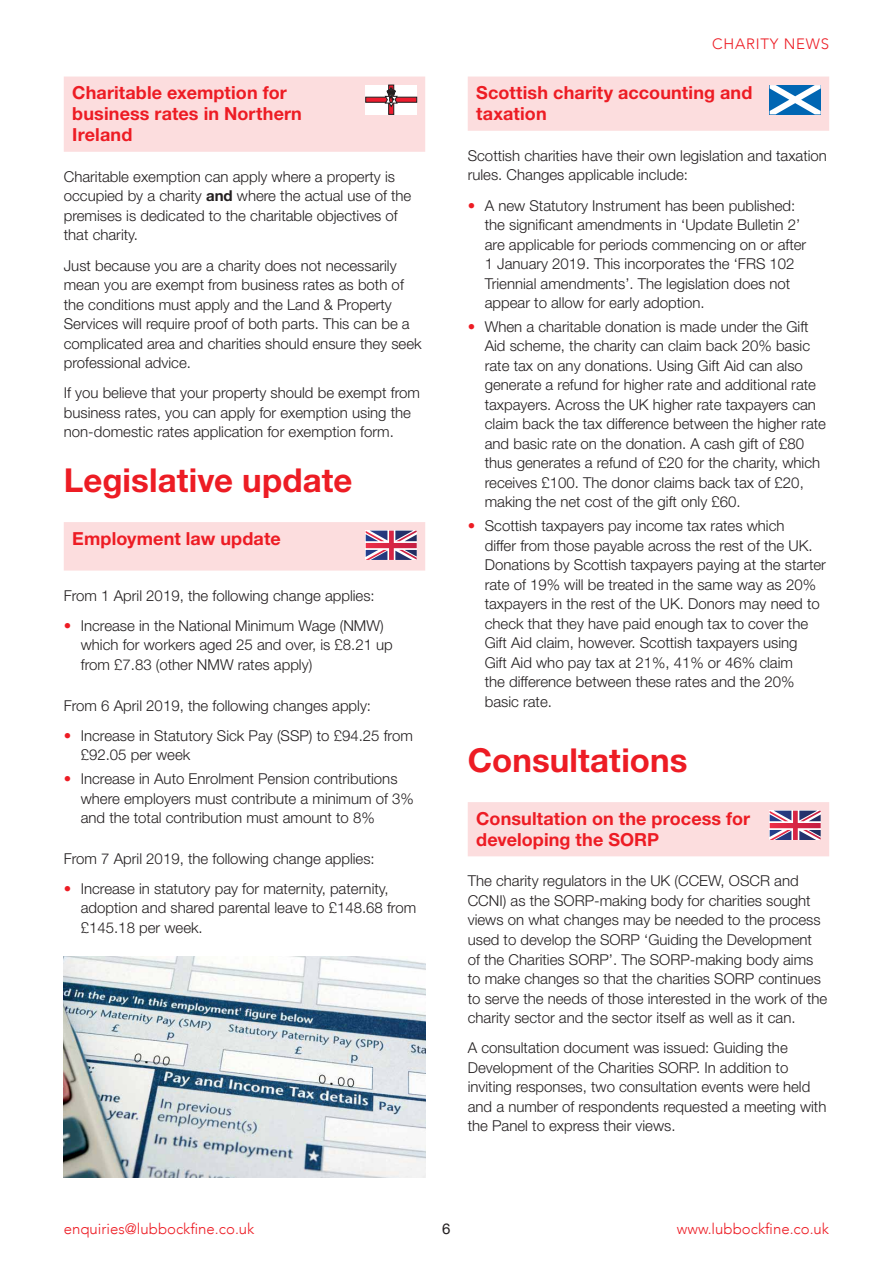
<style>
.page{position:relative;width:893px;height:1263px;background:#fff}
.page>*{position:absolute;margin:0;border:0;box-sizing:border-box;transform-origin:0 0}
.t1{font:700 33px "Helvetica Neue";letter-spacing:.005em;color:#ed1c24}
.t2{font:700 18px/21px "Helvetica Neue";letter-spacing:.005em;color:#ed1c24}
.t3{font:300 15px/19.5px "Helvetica Neue";color:#231f20}
.t4{font:300 15px "Avenir";color:#ed1c24}
.t5{font:300 15px "Avenir";letter-spacing:.05em;color:#ed1c24}
.t6{font:15px "Helvetica Neue";color:#231f20}
.s1{font-weight:700}
.s2{color:#ed1c24}
</style>
<div class="page">
<div style="left:64px;top:77px;width:361px;height:75px;background:#fcddde"></div>
<svg style="left:64px;top:522px;width:361px;height:49px;background:#f4d4d7"></svg>
<svg style="left:468px;top:77px;width:361px;height:54px;background:#efd8dd"></svg>
<svg style="left:468px;top:802px;width:361px;height:54px;background:#f5d4d8"></svg>
<img style="left:64px;top:957px;width:361px;height:221px">
<p class="t2" style="left:72px;top:82px;width:231px">Charitable exemption for business rates in Northern<br>Ireland</p>
<p class="t3" style="left:64px;top:166px;width:349px">Charitable exemption can apply where a property is occupied by a charity <span class="s1">and</span> where the actual use of the premises is dedicated to the charitable objectives of that charity.</p>
<p class="t3" style="left:64px;top:255px;width:359px">Just because you are a charity does not necessarily mean you are exempt from business rates as both of the conditions must apply and the Land &amp; Property Services will require proof of both parts. This can be a complicated area and charities should ensure they seek professional advice.</p>
<p class="t3" style="left:64px;top:383px;width:358px">If you believe that your property should be exempt from business rates, you can apply for exemption using the non-domestic rates application for exemption form.</p>
<h1 class="t1" style="left:64px;top:460px;width:290px">Legislative update</h1>
<p class="t2" style="left:72px;top:527px;width:210px">Employment law update</p>
<p class="t3" style="left:64px;top:585px;width:312px">From 1 April 2019, the following change applies:</p>
<p class="t3" style="left:81px;top:615px;width:314px;text-indent:-17px"><span class="s2">•</span> Increase in the National Minimum Wage (NMW) which for workers aged 25 and over, is £8.21 up from £7.83 (other NMW rates apply)</p>
<p class="t3" style="left:64px;top:695px;width:309px">From 6 April 2019, the following changes apply:</p>
<p class="t3" style="left:81px;top:725px;width:334px;text-indent:-17px"><span class="s2">•</span> Increase in Statutory Sick Pay (SSP) to £94.25 from £92.05 per week</p>
<p class="t3" style="left:81px;top:768px;width:335px;text-indent:-17px"><span class="s2">•</span> Increase in Auto Enrolment Pension contributions where employers must contribute a minimum of 3% and the total contribution must amount to 8%</p>
<p class="t3" style="left:64px;top:848px;width:312px">From 7 April 2019, the following change applies:</p>
<p class="t3" style="left:81px;top:878px;width:337px;text-indent:-17px"><span class="s2">•</span> Increase in statutory pay for maternity, paternity, adoption and shared parental leave to £148.68 from £145.18 per week.</p>
<p class="t5" style="left:712px;top:35px;width:118px">CHARITY NEWS</p>
<p class="t2" style="left:476px;top:82px;width:278px">Scottish charity accounting and taxation</p>
<p class="t3" style="left:468px;top:145px;width:361px">Scottish charities have their own legislation and taxation rules. Changes applicable include:</p>
<p class="t3" style="left:485px;top:195px;width:323px;text-indent:-17px"><span class="s2">•</span> A new Statutory Instrument has been published: the significant amendments in ‘Update Bulletin 2’ are applicable for periods commencing on or after 1 January 2019. This incorporates the ‘FRS 102<br>Triennial amendments’. The legislation does not appear to allow for early adoption.</p>
<p class="t3" style="left:485px;top:316px;width:343px;text-indent:-17px"><span class="s2">•</span> When a charitable donation is made under the Gift Aid scheme, the charity can claim back 20% basic rate tax on any donations. Using Gift Aid can also generate a refund for higher rate and additional rate taxpayers. Across the UK higher rate taxpayers can claim back the tax difference between the higher rate and basic rate on the donation. A cash gift of £80 thus generates a refund of £20 for the charity, which receives £100. The donor claims back tax of £20, making the net cost of the gift only £60.</p>
<p class="t3" style="left:485px;top:516px;width:343px;text-indent:-17px"><span class="s2">•</span> Scottish taxpayers pay income tax rates which<br>differ from those payable across the rest of the UK.<br>Donations by Scottish taxpayers paying at the starter rate of 19% will be treated in the same way as 20% taxpayers in the rest of the UK. Donors may need to check that they have paid enough tax to cover the Gift Aid claim, however. Scottish taxpayers using<br>Gift Aid who pay tax at 21%, 41% or 46% claim<br>the difference between these rates and the 20% basic rate.</p>
<h1 class="t1" style="left:468px;top:740px;width:221px">Consultations</h1>
<p class="t2" style="left:476px;top:807px;width:276px">Consultation on the process for developing the SORP</p>
<p class="t3" style="left:468px;top:871px;width:361px">The charity regulators in the UK (CCEW, OSCR and CCNI) as the SORP-making body for charities sought views on what changes may be needed to the process used to develop the SORP ‘Guiding the Development of the Charities SORP’. The SORP-making body aims to make changes so that the charities SORP continues to serve the needs of those interested in the work of the charity sector and the sector itself as well as it can.</p>
<p class="t3" style="left:468px;top:1038px;width:360px">A consultation document was issued: Guiding the Development of the Charities SORP. In addition to inviting responses, two consultation events were held and a number of respondents requested a meeting with the Panel to express their views.</p>
<p class="t4" style="left:64px;top:1220px;width:192px">enquiries@lubbockfine.co.uk</p>
<p class="t4" style="left:677px;top:1220px;width:154px">www.lubbockfine.co.uk</p>
<p class="t6" style="left:442px;top:1218px;width:10px">6</p>
</div>
